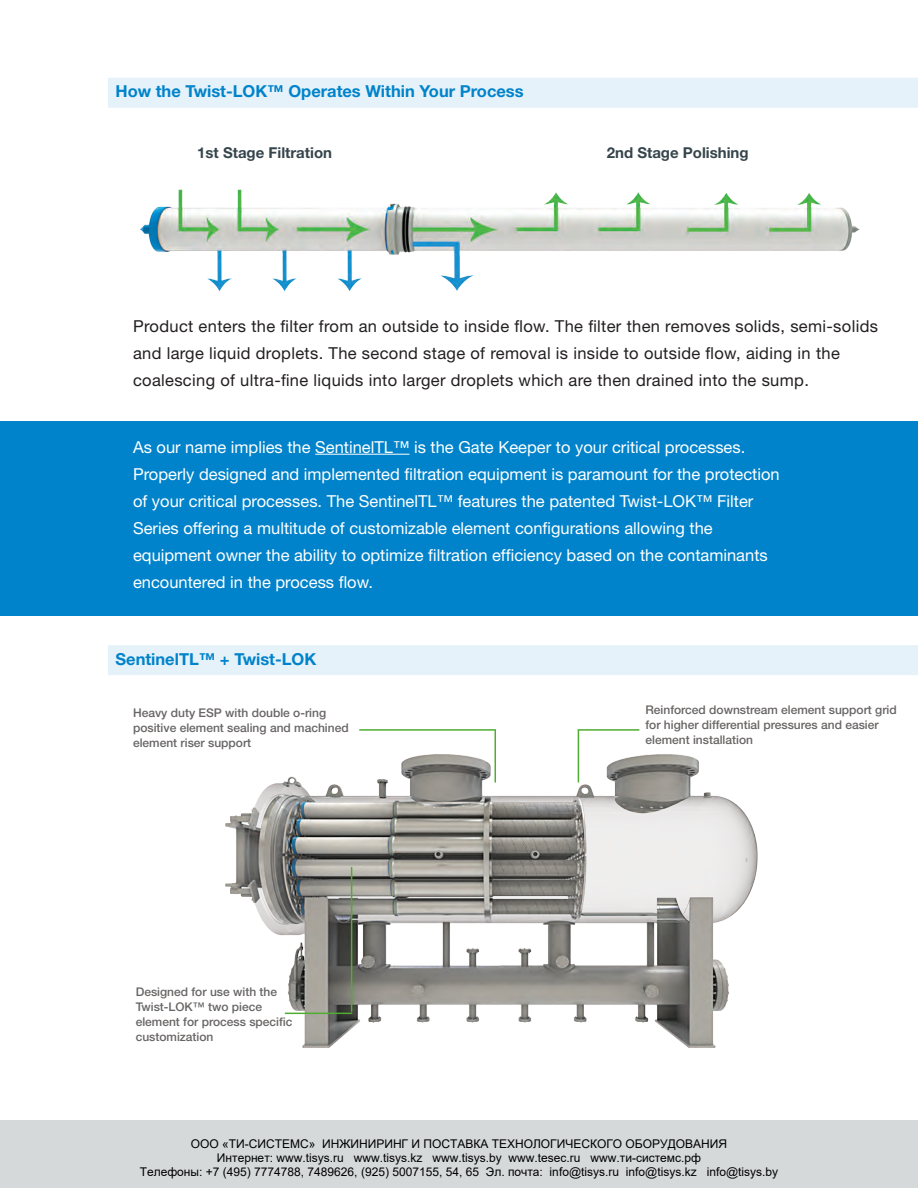
<style>
.page{position:relative;width:918px;height:1188px;background:#fff}
.page>*{position:absolute;margin:0;border:0;box-sizing:border-box;transform-origin:0 0}
.t1{font:16.5px/27px "Helvetica Neue";color:#fff}
.t2{font:16.5px/27px "Helvetica Neue";letter-spacing:.02em;color:#231f20}
.t3{font:700 16.5px "Helvetica Neue";color:#0083ca}
.t4{font:700 15px "Helvetica Neue";color:#36454c}
.t5{font:500 12px/15px "Helvetica Neue";color:#686564}
.t6{font:12px/14.4px "Arial";color:#000;text-align:center}
</style>
<div class="page">
<div style="left:0;top:1120px;width:918px;height:68px;background:#d6d9da"></div>
<div style="left:0;top:421px;width:917px;height:195px;background:#0083ca"></div>
<hr style="left:315px;top:454px;width:94px;height:1px;background:#fff">
<div style="left:108px;top:78px;width:810px;height:30px;background:#e6f2fa"></div>
<div style="left:108px;top:645px;width:810px;height:30px;background:#e6f2fa"></div>
<img style="left:140px;top:189px;width:720px;height:102px">
<img style="left:225px;top:749px;width:533px;height:299px">
<hr style="left:351px;top:867px;width:1px;height:145px;background:#4fad2f">
<hr style="left:285px;top:1013px;width:67px;height:1px;background:#4fad2f">
<hr style="left:578px;top:730px;width:1px;height:52px;background:#4fad2f">
<hr style="left:578px;top:729px;width:61px;height:2px;background:#4fad2f">
<hr style="left:495px;top:730px;width:1px;height:52px;background:#4fad2f">
<hr style="left:359px;top:729px;width:137px;height:2px;background:#4fad2f">
<p class="t3" style="left:116px;top:81px;width:410px">How the Twist-LOK™ Operates Within Your Process</p>
<p class="t4" style="left:197px;top:143px;width:136px">1st Stage Filtration</p>
<p class="t4" style="left:607px;top:143px;width:143px">2nd Stage Polishing</p>
<p class="t2" style="left:133px;top:313px;width:747px">Product enters the filter from an outside to inside flow. The filter then removes solids, semi-solids and large liquid droplets. The second stage of removal is inside to outside flow, aiding in the coalescing of ultra-fine liquids into larger droplets which are then drained into the sump.</p>
<p class="t1" style="left:133px;top:433px;width:648px">As our name implies the SentinelTL™ is the Gate Keeper to your critical processes.<br>Properly designed and implemented filtration equipment is paramount for the protection of your critical processes. The SentinelTL™ features the patented Twist-LOK™ Filter Series offering a multitude of customizable element configurations allowing the equipment owner the ability to optimize filtration efficiency based on the contaminants encountered in the process flow.</p>
<p class="t3" style="left:116px;top:649px;width:202px">SentinelTL™ + Twist-LOK</p>
<p class="t5" style="left:133px;top:705px;width:217px">Heavy duty ESP with double o-ring positive element sealing and machined element riser support</p>
<p class="t5" style="left:645px;top:703px;width:253px">Reinforced downstream element support grid for higher differential pressures and easier element installation</p>
<p class="t5" style="left:136px;top:984px;width:158px">Designed for use with the<br>Twist-LOK™ two piece element for process specific customization</p>
<p class="t6" style="left:140px;top:1136px;width:640px">ООО «ТИ-СИСТЕМС» ИНЖИНИРИНГ И ПОСТАВКА ТЕХНОЛОГИЧЕСКОГО ОБОРУДОВАНИЯ<br>Интернет: www.tisys.ru www.tisys.kz www.tisys.by www.tesec.ru www.ти-системс.рф<br>Телефоны: +7 (495) 7774788, 7489626, (925) 5007155, 54, 65 Эл. почта: info@tisys.ru info@tisys.kz info@tisys.by</p>
</div>
